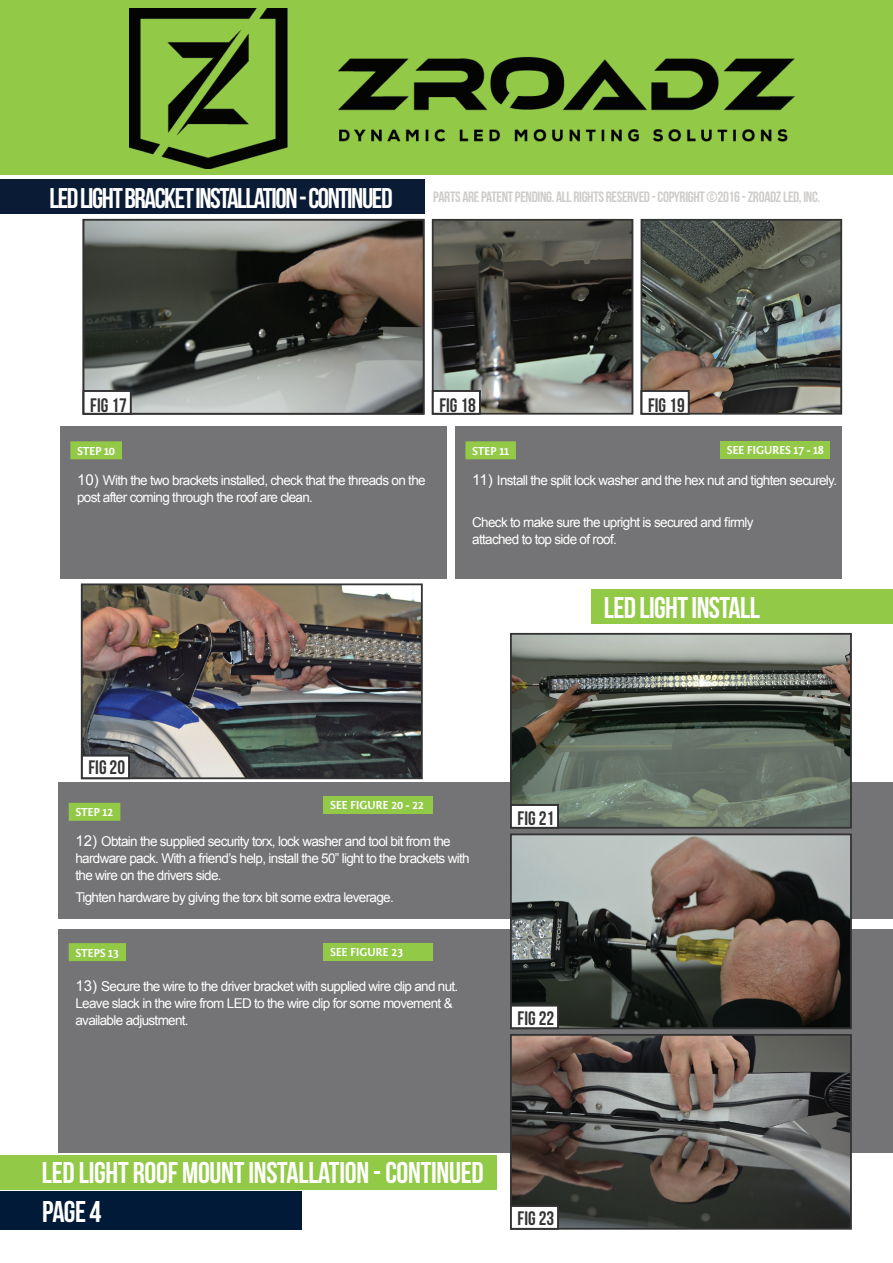
<style>
.page{position:relative;width:893px;height:1263px;background:#fff}
.page>*{position:absolute;margin:0;border:0;box-sizing:border-box;transform-origin:0 0}
.t1{font:30px "Bebas Neue";letter-spacing:-.01em;color:#fff}
.t2{font:28.5px "Bebas Neue";letter-spacing:-.05em;color:#fff}
.t3{font:19.5px "Bebas Neue";color:#323332}
.t4{font:15px "Bebas Neue";letter-spacing:-.02em;color:#ceccca}
.t5{font:13.5px/17px "Arial";letter-spacing:-.05em;color:#fff}
.t6{font:700 12px "Fontin Sans";letter-spacing:-.02em;color:#fff}
.s1{font-size:15px}
</style>
<div class="page">
<div style="left:0;top:1191px;width:301px;height:39px;background:#001a37"></div>
<div style="left:455px;top:426px;width:387px;height:153px;background:#747375"></div>
<div style="left:60px;top:426px;width:387px;height:153px;background:#747375"></div>
<div style="left:58px;top:782px;width:835px;height:137px;background:#747375"></div>
<div style="left:58px;top:929px;width:835px;height:224px;background:#747375"></div>
<div style="left:465px;top:441px;width:51px;height:18px;background:#92c947"></div>
<div style="left:70px;top:441px;width:52px;height:18px;background:#92c947"></div>
<div style="left:69px;top:803px;width:51px;height:18px;background:#92c947"></div>
<div style="left:69px;top:943px;width:57px;height:18px;background:#92c947"></div>
<div style="left:720px;top:441px;width:109px;height:18px;background:#92c947"></div>
<div style="left:323px;top:796px;width:110px;height:18px;background:#92c947"></div>
<div style="left:323px;top:943px;width:110px;height:18px;background:#92c947"></div>
<div style="left:0;top:0;width:893px;height:174px;background:#92c947"></div>
<div style="left:0;top:180px;width:424px;height:34px;background:#091b35"></div>
<div style="left:591px;top:590px;width:302px;height:34px;background:#92c947"></div>
<img style="left:435px;top:222px;width:195px;height:190px">
<div style="left:432px;top:219px;width:201px;height:196px;border:2px solid #323332"></div>
<img style="left:644px;top:222px;width:195px;height:190px">
<div style="left:641px;top:219px;width:201px;height:196px;border:2px solid #323332"></div>
<svg style="left:86px;top:222px;width:335px;height:190px;background:#63625c"></svg>
<div style="left:83px;top:219px;width:341px;height:196px;border:2px solid #323332"></div>
<img style="left:84px;top:586px;width:336px;height:190px">
<div style="left:81px;top:583px;width:342px;height:196px;border:2px solid #323332"></div>
<div style="left:432px;top:390px;width:49px;height:24px;background:#fff"></div>
<div style="left:432px;top:390px;width:49px;height:25px;border:2px solid #323332"></div>
<div style="left:641px;top:390px;width:48px;height:24px;background:#fff"></div>
<div style="left:641px;top:390px;width:48px;height:25px;border:2px solid #323332"></div>
<div style="left:83px;top:390px;width:48px;height:24px;background:#fff"></div>
<div style="left:83px;top:390px;width:49px;height:25px;border:2px solid #323332"></div>
<div style="left:81px;top:755px;width:49px;height:24px;background:#fff"></div>
<div style="left:81px;top:755px;width:49px;height:24px;border:2px solid #323332"></div>
<img style="left:513px;top:636px;width:336px;height:190px">
<div style="left:510px;top:633px;width:342px;height:196px;border:2px solid #323332"></div>
<img style="left:513px;top:836px;width:336px;height:190px">
<div style="left:510px;top:833px;width:342px;height:196px;border:2px solid #323332"></div>
<img style="left:513px;top:1037px;width:336px;height:190px">
<div style="left:510px;top:1034px;width:342px;height:196px;border:2px solid #323332"></div>
<div style="left:510px;top:804px;width:49px;height:24px;background:#fff"></div>
<div style="left:510px;top:804px;width:49px;height:25px;border:2px solid #323332"></div>
<div style="left:510px;top:1005px;width:49px;height:24px;background:#fff"></div>
<div style="left:510px;top:1005px;width:49px;height:24px;border:2px solid #323332"></div>
<div style="left:510px;top:1205px;width:49px;height:24px;background:#fff"></div>
<div style="left:510px;top:1205px;width:49px;height:24px;border:2px solid #323332"></div>
<div style="left:0;top:1155px;width:496px;height:34px;background:#92c947"></div>
<img style="left:129px;top:9px;width:665px;height:160px">
<h2 class="t2" style="left:50px;top:182px;width:345px">LED LIGHT BRACKET INSTALLATION - CONTINUED</h2>
<p class="t4" style="left:433px;top:188px;width:388px">PARTS ARE PATENT PENDING. ALL RIGHTS RESERVED - COPYRIGHT ©2016 - ZROADZ LED, INC.</p>
<h3 class="t3" style="left:90px;top:395px;width:38px">FIG 17</h3>
<h3 class="t3" style="left:439px;top:395px;width:38px">FIG 18</h3>
<h3 class="t3" style="left:648px;top:395px;width:38px">FIG 19</h3>
<p class="t6" style="left:77px;top:444px;width:39px">STEP 10</p>
<p class="t5" style="left:77px;top:472px;width:350px"><span class="s1">10)</span> With the two brackets installed, check that the threads on the post after coming through the roof are clean.</p>
<p class="t6" style="left:727px;top:444px;width:99px">SEE FIGURES 17 - 18</p>
<p class="t6" style="left:472px;top:444px;width:38px">STEP 11</p>
<p class="t5" style="left:472px;top:472px;width:366px"><span class="s1">11)</span> Install the split lock washer and the hex nut and tighten securely.</p>
<p class="t5" style="left:472px;top:514px;width:283px">Check to make sure the upright is secured and firmly attached to top side of roof.</p>
<h1 class="t1" style="left:604px;top:591px;width:158px">LED LIGHT INSTALL</h1>
<h3 class="t3" style="left:89px;top:756px;width:38px">FIG 20</h3>
<p class="t6" style="left:330px;top:799px;width:95px">SEE FIGURE 20 - 22</p>
<p class="t6" style="left:75px;top:806px;width:39px">STEP 12</p>
<p class="t5" style="left:75px;top:833px;width:396px"><span class="s1">12)</span> Obtain the supplied security torx, lock washer and tool bit from the hardware pack. With a friend’s help, install the 50” light to the brackets with the wire on the drivers side.</p>
<p class="t5" style="left:75px;top:888px;width:320px">Tighten hardware by giving the torx bit some extra leverage.</p>
<p class="t6" style="left:330px;top:945px;width:75px">SEE FIGURE 23</p>
<p class="t6" style="left:75px;top:946px;width:45px">STEPS 13</p>
<p class="t5" style="left:75px;top:978px;width:384px"><span class="s1">13)</span> Secure the wire to the driver bracket with supplied wire clip and nut.<br>Leave slack in the wire from LED to the wire clip for some movement &amp; available adjustment.</p>
<h3 class="t3" style="left:518px;top:807px;width:38px">FIG 21</h3>
<h3 class="t3" style="left:518px;top:1007px;width:38px">FIG 22</h3>
<h1 class="t1" style="left:42px;top:1156px;width:443px">LED LIGHT ROOF MOUNT INSTALLATION - CONTINUED</h1>
<h1 class="t1" style="left:42px;top:1195px;width:61px">PAGE 4</h1>
<h3 class="t3" style="left:518px;top:1207px;width:38px">FIG 23</h3>
</div>
